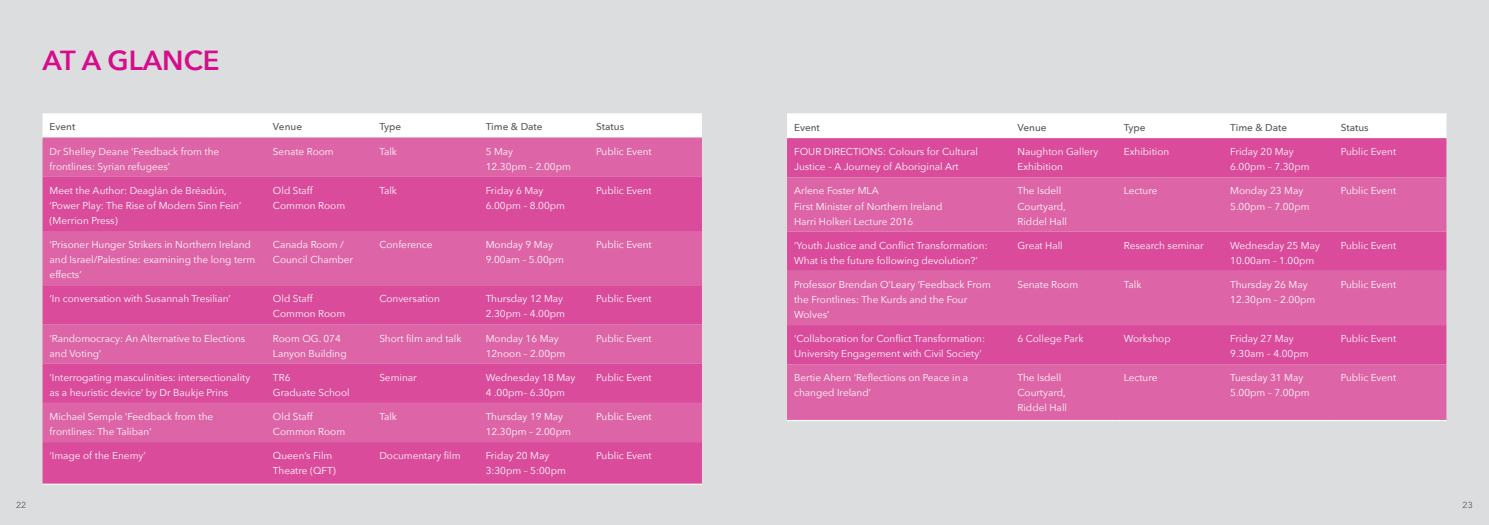
<style>
.page{position:relative;width:1489px;height:525px;background:#fff}
.page>*{position:absolute;margin:0;border:0;box-sizing:border-box;transform-origin:0 0}
.t1{font:600 27.5px "Avenir Next";color:#d60c8c}
.t2{font:10px/15px "Avenir Next";color:#fff}
.t3{font:500 10px "Avenir Next";color:#58595b}
.t4{font:8.75px "Avenir Next";color:#58595b}
</style>
<div class="page">
<div style="left:0;top:0;width:1488px;height:524px;background:#dcddde"></div>
<div style="left:43px;top:113px;width:659px;height:24px;background:#fff"></div>
<div style="left:43px;top:137px;width:659px;height:40px;background:#dd64a6"></div>
<svg style="left:43px;top:177px;width:659px;height:306px;background:#db569f"></svg>
<hr style="left:43px;top:483px;width:223px;height:1px;background:#fff">
<hr style="left:266px;top:483px;width:106px;height:1px;background:#fff">
<hr style="left:372px;top:483px;width:106px;height:1px;background:#fff">
<hr style="left:478px;top:483px;width:111px;height:1px;background:#fff">
<hr style="left:589px;top:483px;width:113px;height:1px;background:#fff">
<div style="left:787px;top:114px;width:659px;height:24px;background:#fff"></div>
<div style="left:787px;top:138px;width:659px;height:39px;background:#da4b9b"></div>
<svg style="left:787px;top:177px;width:659px;height:242px;background:#dc5ca2"></svg>
<hr style="left:787px;top:419px;width:223px;height:2px;background:#fff">
<hr style="left:1010px;top:419px;width:106px;height:2px;background:#fff">
<hr style="left:1116px;top:419px;width:106px;height:2px;background:#fff">
<hr style="left:1222px;top:419px;width:111px;height:2px;background:#fff">
<hr style="left:1333px;top:419px;width:113px;height:2px;background:#fff">
<hr style="left:787px;top:113px;width:223px;height:1px;background:#fff">
<hr style="left:1010px;top:113px;width:106px;height:1px;background:#fff">
<hr style="left:1116px;top:113px;width:106px;height:1px;background:#fff">
<hr style="left:1222px;top:113px;width:111px;height:1px;background:#fff">
<hr style="left:1333px;top:113px;width:113px;height:1px;background:#fff">
<h1 class="t1" style="left:43px;top:37px;width:178px">AT A GLANCE</h1>
<p class="t3" style="left:50px;top:118px;width:27px">Event</p>
<p class="t3" style="left:273px;top:118px;width:31px">Venue</p>
<p class="t3" style="left:379px;top:118px;width:23px">Type</p>
<p class="t3" style="left:485px;top:118px;width:58px">Time &amp; Date</p>
<p class="t3" style="left:596px;top:118px;width:29px">Status</p>
<p class="t2" style="left:50px;top:143px;width:171px">Dr Shelley Deane ‘Feedback from the frontlines: Syrian refugees’</p>
<p class="t2" style="left:273px;top:143px;width:62px">Senate Room</p>
<p class="t2" style="left:379px;top:143px;width:19px">Talk</p>
<p class="t2" style="left:485px;top:143px;width:87px">5 May<br>12.30pm – 2.00pm</p>
<p class="t2" style="left:596px;top:143px;width:57px">Public Event</p>
<p class="t2" style="left:50px;top:182px;width:193px">Meet the Author: Deaglán de Bréadún, ‘Power Play: The Rise of Modern Sinn Fein’ (Merrion Press)</p>
<p class="t2" style="left:273px;top:182px;width:74px">Old Staff<br>Common Room</p>
<p class="t2" style="left:379px;top:182px;width:19px">Talk</p>
<p class="t2" style="left:485px;top:182px;width:81px">Friday 6 May<br>6.00pm – 8.00pm</p>
<p class="t2" style="left:596px;top:182px;width:57px">Public Event</p>
<p class="t2" style="left:50px;top:236px;width:207px">‘Prisoner Hunger Strikers in Northern Ireland and Israel/Palestine: examining the long term effects’</p>
<p class="t2" style="left:273px;top:236px;width:82px">Canada Room /<br>Council Chamber</p>
<p class="t2" style="left:379px;top:236px;width:55px">Conference</p>
<p class="t2" style="left:485px;top:236px;width:80px">Monday 9 May<br>9.00am – 5.00pm</p>
<p class="t2" style="left:596px;top:236px;width:57px">Public Event</p>
<p class="t2" style="left:50px;top:291px;width:183px">‘In conversation with Susannah Tresilian’</p>
<p class="t2" style="left:273px;top:291px;width:74px">Old Staff<br>Common Room</p>
<p class="t2" style="left:379px;top:291px;width:62px">Conversation</p>
<p class="t2" style="left:485px;top:291px;width:81px">Thursday 12 May<br>2.30pm – 4.00pm</p>
<p class="t2" style="left:596px;top:291px;width:57px">Public Event</p>
<p class="t2" style="left:50px;top:330px;width:197px">‘Randomocracy: An Alternative to Elections and Voting’</p>
<p class="t2" style="left:273px;top:330px;width:75px">Room OG. 074<br>Lanyon Building</p>
<p class="t2" style="left:379px;top:330px;width:84px">Short film and talk</p>
<p class="t2" style="left:485px;top:330px;width:81px">Monday 16 May<br>12noon – 2.00pm</p>
<p class="t2" style="left:596px;top:330px;width:57px">Public Event</p>
<p class="t2" style="left:50px;top:369px;width:202px">‘Interrogating masculinities: intersectionality as a heuristic device’ by Dr Baukje Prins</p>
<p class="t2" style="left:273px;top:369px;width:78px">TR6<br>Graduate School</p>
<p class="t2" style="left:379px;top:369px;width:39px">Seminar</p>
<p class="t2" style="left:485px;top:369px;width:91px">Wednesday 18 May<br>4 .00pm– 6.30pm</p>
<p class="t2" style="left:596px;top:369px;width:57px">Public Event</p>
<p class="t2" style="left:50px;top:408px;width:165px">Michael Semple ‘Feedback from the frontlines: The Taliban’</p>
<p class="t2" style="left:273px;top:408px;width:74px">Old Staff<br>Common Room</p>
<p class="t2" style="left:379px;top:408px;width:19px">Talk</p>
<p class="t2" style="left:485px;top:408px;width:87px">Thursday 19 May<br>12.30pm – 2.00pm</p>
<p class="t2" style="left:596px;top:408px;width:57px">Public Event</p>
<p class="t2" style="left:50px;top:447px;width:97px">‘Image of the Enemy’</p>
<p class="t2" style="left:273px;top:447px;width:64px">Queen’s Film<br>Theatre (QFT)</p>
<p class="t2" style="left:379px;top:447px;width:83px">Documentary film</p>
<p class="t2" style="left:485px;top:447px;width:82px">Friday 20 May<br>3:30pm – 5:00pm</p>
<p class="t2" style="left:596px;top:447px;width:57px">Public Event</p>
<p class="t3" style="left:794px;top:119px;width:27px">Event</p>
<p class="t3" style="left:1017px;top:119px;width:31px">Venue</p>
<p class="t3" style="left:1123px;top:119px;width:23px">Type</p>
<p class="t3" style="left:1230px;top:119px;width:58px">Time &amp; Date</p>
<p class="t3" style="left:1340px;top:119px;width:29px">Status</p>
<p class="t2" style="left:794px;top:144px;width:185px">FOUR DIRECTIONS: Colours for Cultural<br>Justice – A Journey of Aboriginal Art</p>
<p class="t2" style="left:1017px;top:144px;width:82px">Naughton Gallery<br>Exhibition</p>
<p class="t2" style="left:1123px;top:144px;width:47px">Exhibition</p>
<p class="t2" style="left:1230px;top:144px;width:81px">Friday 20 May<br>6.00pm – 7.30pm</p>
<p class="t2" style="left:1340px;top:144px;width:57px">Public Event</p>
<p class="t2" style="left:794px;top:183px;width:150px">Arlene Foster MLA<br>First Minister of Northern Ireland<br>Harri Holkeri Lecture 2016</p>
<p class="t2" style="left:1017px;top:183px;width:51px">The Isdell<br>Courtyard,<br>Riddel Hall</p>
<p class="t2" style="left:1123px;top:183px;width:35px">Lecture</p>
<p class="t2" style="left:1230px;top:183px;width:81px">Monday 23 May<br>5.00pm – 7.00pm</p>
<p class="t2" style="left:1340px;top:183px;width:57px">Public Event</p>
<p class="t2" style="left:794px;top:237px;width:195px">‘Youth Justice and Conflict Transformation:<br>What is the future following devolution?’</p>
<p class="t2" style="left:1017px;top:237px;width:47px">Great Hall</p>
<p class="t2" style="left:1123px;top:237px;width:82px">Research seminar</p>
<p class="t2" style="left:1230px;top:237px;width:91px">Wednesday 25 May<br>10.00am – 1.00pm</p>
<p class="t2" style="left:1340px;top:237px;width:57px">Public Event</p>
<p class="t2" style="left:794px;top:276px;width:198px">Professor Brendan O’Leary ‘Feedback From the Frontlines: The Kurds and the Four<br>Wolves’</p>
<p class="t2" style="left:1017px;top:276px;width:62px">Senate Room</p>
<p class="t2" style="left:1123px;top:276px;width:19px">Talk</p>
<p class="t2" style="left:1230px;top:276px;width:87px">Thursday 26 May<br>12.30pm – 2.00pm</p>
<p class="t2" style="left:1340px;top:276px;width:57px">Public Event</p>
<p class="t2" style="left:794px;top:330px;width:192px">‘Collaboration for Conflict Transformation:<br>University Engagement with Civil Society’</p>
<p class="t2" style="left:1017px;top:330px;width:68px">6 College Park</p>
<p class="t2" style="left:1123px;top:330px;width:48px">Workshop</p>
<p class="t2" style="left:1230px;top:330px;width:80px">Friday 27 May<br>9.30am – 4.00pm</p>
<p class="t2" style="left:1340px;top:330px;width:57px">Public Event</p>
<p class="t2" style="left:794px;top:370px;width:176px">Bertie Ahern ‘Reflections on Peace in a changed Ireland’</p>
<p class="t2" style="left:1017px;top:370px;width:51px">The Isdell<br>Courtyard,<br>Riddel Hall</p>
<p class="t2" style="left:1123px;top:370px;width:35px">Lecture</p>
<p class="t2" style="left:1230px;top:370px;width:81px">Tuesday 31 May<br>5.00pm – 7.00pm</p>
<p class="t2" style="left:1340px;top:370px;width:57px">Public Event</p>
<p class="t4" style="left:16px;top:497px;width:12px">22</p>
<p class="t4" style="left:1462px;top:497px;width:12px">23</p>
</div>
